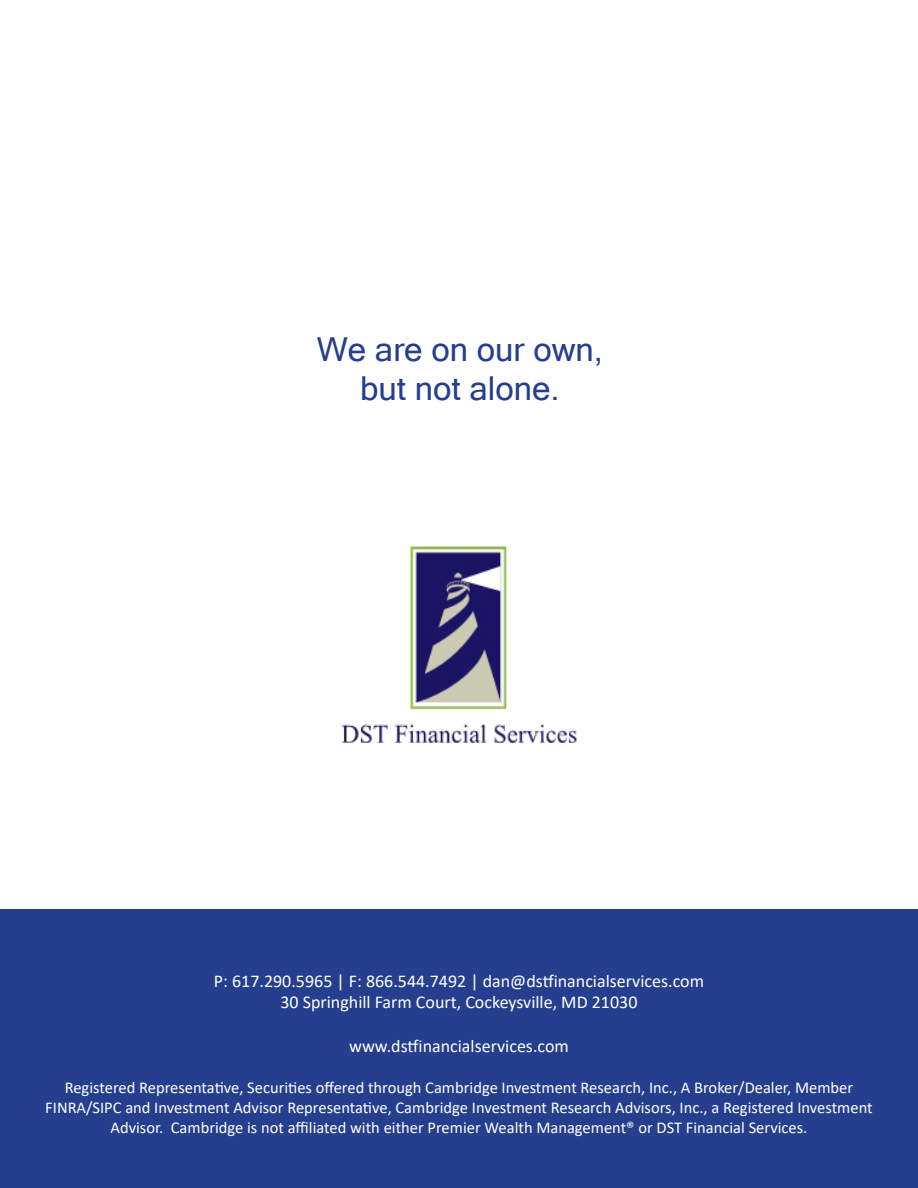
<style>
.page{position:relative;width:918px;height:1188px;background:#fff}
.page>*{position:absolute;margin:0;border:0;box-sizing:border-box;transform-origin:0 0}
.t1{font:33px "Microsoft Sans Serif";color:#253f8e}
.t2{font:18px "Calibri";color:#fff}
.t3{font:16.5px/19.8px "Calibri";color:#fff;text-align:center}
</style>
<div class="page">
<div style="left:0;top:909px;width:918px;height:279px;background:#253f8e"></div>
<img style="left:341px;top:545px;width:236px;height:198px">
<p class="t1" style="left:317px;top:328px;width:288px">We are on our own,</p>
<p class="t1" style="left:360px;top:367px;width:201px">but not alone.</p>
<p class="t2" style="left:214px;top:968px;width:492px">P: 617.290.5965 | F: 866.544.7492 | dan@dstfinancialservices.com</p>
<p class="t2" style="left:281px;top:990px;width:358px">30 Springhill Farm Court, Cockeysville, MD 21030</p>
<p class="t2" style="left:349px;top:1033px;width:221px">www.dstfinancialservices.com</p>
<p class="t3" style="left:45px;top:1077px;width:829px">Registered Representative, Securities offered through Cambridge Investment Research, Inc., A Broker/Dealer, Member<br>FINRA/SIPC and Investment Advisor Representative, Cambridge Investment Research Advisors, Inc., a Registered Investment<br>Advisor. Cambridge is not affiliated with either Premier Wealth Management® or DST Financial Services.</p>
</div>
